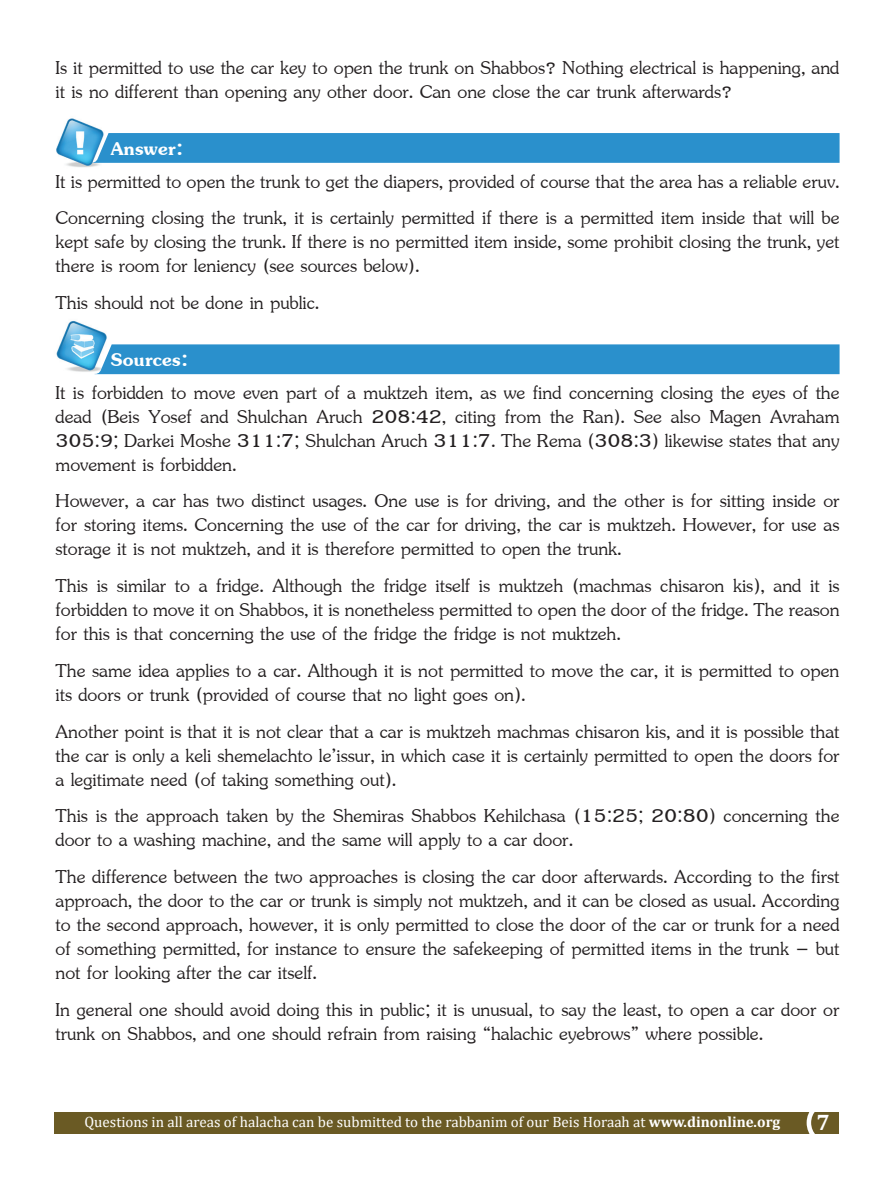
<style>
.page{position:relative;width:893px;height:1188px;background:#fff}
.page>*{position:absolute;margin:0;border:0;box-sizing:border-box;transform-origin:0 0}
.t1{font:28.5px/24px "Jasmine UPC";color:#231f20}
.t2{font:28.5px "Jasmine UPC Bold";letter-spacing:.01em;color:#fff}
.t3{font:700 22.5px "Cambria";color:#fff}
.t4{font:15px "Cambria";color:#fff}
.s1{font-weight:700}
</style>
<div class="page">
<div style="left:54px;top:1112px;width:785px;height:21px;background:#6a5a24"></div>
<div style="left:807px;top:1100px;width:45px;height:46px;border:4px solid #fff;border-radius:50%"></div>
<img style="left:56px;top:321px;width:51px;height:51px">
<div style="left:95px;top:344px;width:745px;height:30px;background:#2a90cc"></div>
<img style="left:57px;top:118px;width:47px;height:49px">
<svg style="left:91px;top:133px;width:749px;height:30px;background:#2c91cc"></svg>
<p class="t1" style="left:56px;top:54px;width:785px">Is it permitted to use the car key to open the trunk on Shabbos? Nothing electrical is happening, and it is no different than opening any other door. Can one close the car trunk afterwards?</p>
<p class="t2" style="left:111px;top:128px;width:74px">Answer:</p>
<p class="t1" style="left:56px;top:161px;width:786px;line-height:36.8px">It is permitted to open the trunk to get the diapers, provided of course that the area has a reliable eruv.<br>Concerning closing the trunk, it is certainly permitted if there is a permitted item inside that will be</p>
<p class="t1" style="left:56px;top:228px;width:786px">kept safe by closing the trunk. If there is no permitted item inside, some prohibit closing the trunk, yet there is room for leniency (see sources below).</p>
<p class="t1" style="left:56px;top:289px;width:265px">This should not be done in public.</p>
<p class="t2" style="left:111px;top:339px;width:79px">Sources:</p>
<p class="t1" style="left:56px;top:378px;width:786px;text-align:justify">It is forbidden to move even part of a muktzeh item, as we find concerning closing the eyes of the dead (Beis Yosef and Shulchan Aruch 208:42, citing from the Ran). See also Magen Avraham 305:9; Darkei Moshe 311:7; Shulchan Aruch 311:7. The Rema (308:3) likewise states that any movement is forbidden.</p>
<p class="t1" style="left:56px;top:487px;width:785px;text-align:justify">However, a car has two distinct usages. One use is for driving, and the other is for sitting inside or for storing items. Concerning the use of the car for driving, the car is muktzeh. However, for use as storage it is not muktzeh, and it is therefore permitted to open the trunk.</p>
<p class="t1" style="left:56px;top:571px;width:786px;text-align:justify">This is similar to a fridge. Although the fridge itself is muktzeh (machmas chisaron kis), and it is forbidden to move it on Shabbos, it is nonetheless permitted to open the door of the fridge. The reason for this is that concerning the use of the fridge the fridge is not muktzeh.</p>
<p class="t1" style="left:56px;top:656px;width:785px">The same idea applies to a car. Although it is not permitted to move the car, it is permitted to open its doors or trunk (provided of course that no light goes on).</p>
<p class="t1" style="left:56px;top:717px;width:786px;text-align:justify">Another point is that it is not clear that a car is muktzeh machmas chisaron kis, and it is possible that the car is only a keli shemelachto le’issur, in which case it is certainly permitted to open the doors for a legitimate need (of taking something out).</p>
<p class="t1" style="left:56px;top:802px;width:786px">This is the approach taken by the Shemiras Shabbos Kehilchasa (15:25; 20:80) concerning the door to a washing machine, and the same will apply to a car door.</p>
<p class="t1" style="left:56px;top:863px;width:786px;text-align:justify">The difference between the two approaches is closing the car door afterwards. According to the first approach, the door to the car or trunk is simply not muktzeh, and it can be closed as usual. According to the second approach, however, it is only permitted to close the door of the car or trunk for a need of something permitted, for instance to ensure the safekeeping of permitted items in the trunk – but not for looking after the car itself.</p>
<p class="t1" style="left:56px;top:995px;width:785px">In general one should avoid doing this in public; it is unusual, to say the least, to open a car door or trunk on Shabbos, and one should refrain from raising “halachic eyebrows” where possible.</p>
<p class="t4" style="left:84px;top:1113px;width:697px">Questions in all areas of halacha can be submitted to the rabbanim of our Beis Horaah at <span class="s1">www.dinonline.org</span></p>
<p class="t3" style="left:816px;top:1106px;width:15px">7</p>
</div>
